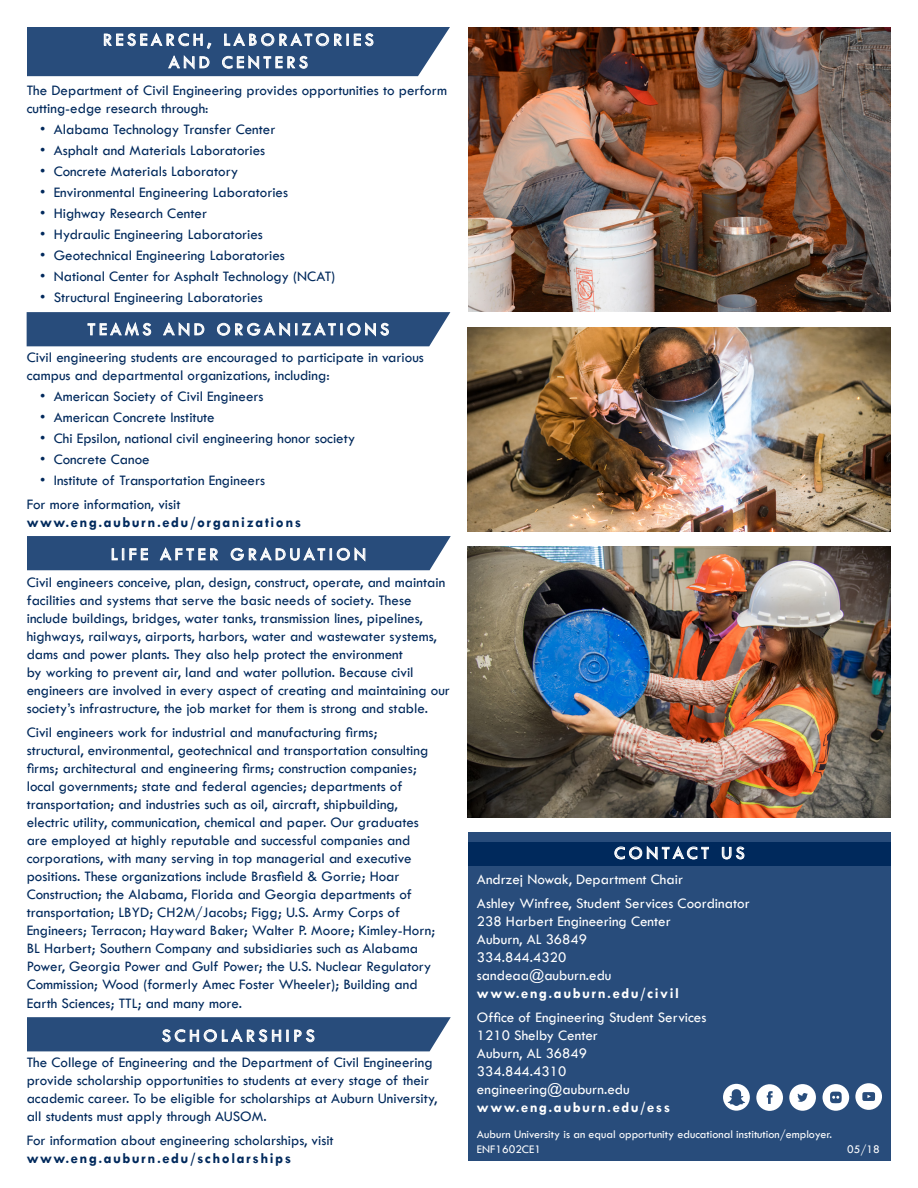
<style>
.page{position:relative;width:918px;height:1188px;background:#fff}
.page>*{position:absolute;margin:0;border:0;box-sizing:border-box;transform-origin:0 0}
.t1{font:18px "Tw Cen";letter-spacing:.2em;color:#fff}
.t2{font:15px/18px "Tw Cen";color:#00295c}
.t3{font:15px "Tw Cen";color:#fff}
.t4{font:700 15px "Tw Cen";letter-spacing:.1em;color:#00295c}
.t5{font:700 15px "Tw Cen";letter-spacing:.1em;color:#fff}
.t6{font:12px/15px "Tw Cen";color:#fff}
</style>
<div class="page">
<svg style="left:27px;top:27px;width:423px;height:49px;background:#40608a"></svg>
<svg style="left:27px;top:312px;width:423px;height:34px;background:#3e5e88"></svg>
<svg style="left:27px;top:536px;width:424px;height:34px;background:#3b5c87"></svg>
<svg style="left:27px;top:1017px;width:424px;height:34px;background:#375984"></svg>
<div style="left:468px;top:832px;width:423px;height:329px;background:#284c7b"></div>
<div style="left:468px;top:842px;width:423px;height:23px;background:#00295c"></div>
<svg style="left:614px;top:845px;width:95px;height:15px"></svg>
<svg style="left:722px;top:846px;width:23px;height:14px"></svg>
<img style="left:468px;top:27px;width:423px;height:285px">
<img style="left:468px;top:546px;width:423px;height:272px">
<img style="left:468px;top:327px;width:423px;height:205px">
<svg style="left:756px;top:1084px;width:27px;height:27px"></svg>
<svg style="left:789px;top:1084px;width:27px;height:27px"></svg>
<svg style="left:855px;top:1083px;width:27px;height:27px"></svg>
<svg style="left:823px;top:1084px;width:26px;height:27px"></svg>
<svg style="left:723px;top:1084px;width:27px;height:27px"></svg>
<p class="t1" style="left:103px;top:29px;width:272px">RESEARCH, LABORATORIES</p>
<p class="t1" style="left:169px;top:51px;width:141px">AND CENTERS</p>
<p class="t2" style="left:27px;top:81px;width:422px">The Department of Civil Engineering provides opportunities to perform cutting-edge research through:</p>
<p class="t2" style="left:40px;top:120px;width:237px">• Alabama Technology Transfer Center</p>
<p class="t2" style="left:40px;top:141px;width:227px">• Asphalt and Materials Laboratories</p>
<p class="t2" style="left:40px;top:162px;width:200px">• Concrete Materials Laboratory</p>
<p class="t2" style="left:40px;top:183px;width:249px">• Environmental Engineering Laboratories</p>
<p class="t2" style="left:40px;top:204px;width:168px">• Highway Research Center</p>
<p class="t2" style="left:40px;top:225px;width:224px">• Hydraulic Engineering Laboratories</p>
<p class="t2" style="left:40px;top:246px;width:246px">• Geotechnical Engineering Laboratories</p>
<p class="t2" style="left:40px;top:267px;width:297px">• National Center for Asphalt Technology (NCAT)</p>
<p class="t2" style="left:40px;top:288px;width:224px">• Structural Engineering Laboratories</p>
<p class="t1" style="left:88px;top:318px;width:303px">TEAMS AND ORGANIZATIONS</p>
<p class="t2" style="left:27px;top:348px;width:399px">Civil engineering students are encouraged to participate in various campus and departmental organizations, including:</p>
<p class="t2" style="left:40px;top:387px;width:225px">• American Society of Civil Engineers</p>
<p class="t2" style="left:40px;top:408px;width:176px">• American Concrete Institute</p>
<p class="t2" style="left:40px;top:429px;width:317px">• Chi Epsilon, national civil engineering honor society</p>
<p class="t2" style="left:40px;top:450px;width:111px">• Concrete Canoe</p>
<p class="t2" style="left:40px;top:471px;width:226px">• Institute of Transportation Engineers</p>
<p class="t2" style="left:27px;top:495px;width:155px">For more information, visit</p>
<p class="t4" style="left:27px;top:513px;width:276px">www.eng.auburn.edu/organizations</p>
<p class="t1" style="left:111px;top:543px;width:257px">LIFE AFTER GRADUATION</p>
<p class="t2" style="left:27px;top:573px;width:425px">Civil engineers conceive, plan, design, construct, operate, and maintain facilities and systems that serve the basic needs of society. These include buildings, bridges, water tanks, transmission lines, pipelines, highways, railways, airports, harbors, water and wastewater systems, dams and power plants. They also help protect the environment<br>by working to prevent air, land and water pollution. Because civil engineers are involved in every aspect of creating and maintaining our society’s infrastructure, the job market for them is strong and stable.</p>
<p class="t2" style="left:27px;top:723px;width:410px">Civil engineers work for industrial and manufacturing firms; structural, environmental, geotechnical and transportation consulting firms; architectural and engineering firms; construction companies; local governments; state and federal agencies; departments of transportation; and industries such as oil, aircraft, shipbuilding, electric utility, communication, chemical and paper. Our graduates are employed at highly reputable and successful companies and corporations, with many serving in top managerial and executive positions. These organizations include Brasfield &amp; Gorrie; Hoar Construction; the Alabama, Florida and Georgia departments of transportation; LBYD; CH2M/Jacobs; Figg; U.S. Army Corps of Engineers; Terracon; Hayward Baker; Walter P. Moore; Kimley-Horn; BL Harbert; Southern Company and subsidiaries such as Alabama Power, Georgia Power and Gulf Power; the U.S. Nuclear Regulatory Commission; Wood (formerly Amec Foster Wheeler); Building and</p>
<p class="t2" style="left:27px;top:995px;width:217px">Earth Sciences; TTL; and many more.</p>
<p class="t1" style="left:162px;top:1025px;width:154px">SCHOLARSHIPS</p>
<p class="t2" style="left:27px;top:1053px;width:412px">The College of Engineering and the Department of Civil Engineering provide scholarship opportunities to students at every stage of their academic career. To be eligible for scholarships at Auburn University, all students must apply through AUSOM.</p>
<p class="t2" style="left:27px;top:1131px;width:308px">For information about engineering scholarships, visit</p>
<p class="t4" style="left:27px;top:1149px;width:266px">www.eng.auburn.edu/scholarships</p>
<p class="t1" style="left:614px;top:842px;width:132px">CONTACT US</p>
<p class="t3" style="left:477px;top:870px;width:208px">Andrzej Nowak, Department Chair</p>
<p class="t3" style="left:477px;top:894px;width:274px">Ashley Winfree, Student Services Coordinator</p>
<p class="t3" style="left:477px;top:912px;width:195px">238 Harbert Engineering Center</p>
<p class="t3" style="left:477px;top:930px;width:112px">Auburn, AL 36849</p>
<p class="t3" style="left:477px;top:948px;width:91px">334.844.4320</p>
<p class="t3" style="left:477px;top:966px;width:136px">sandeaa@auburn.edu</p>
<p class="t5" style="left:477px;top:984px;width:204px">www.eng.auburn.edu/civil</p>
<p class="t3" style="left:477px;top:1008px;width:231px">Office of Engineering Student Services</p>
<p class="t3" style="left:477px;top:1026px;width:122px">1210 Shelby Center</p>
<p class="t3" style="left:477px;top:1044px;width:112px">Auburn, AL 36849</p>
<p class="t3" style="left:477px;top:1062px;width:91px">334.844.4310</p>
<p class="t3" style="left:477px;top:1080px;width:154px">engineering@auburn.edu</p>
<p class="t5" style="left:477px;top:1098px;width:195px">www.eng.auburn.edu/ess</p>
<p class="t6" style="left:477px;top:1127px;width:357px">Auburn University is an equal opportunity educational institution/employer.<br>ENF1602CE1</p>
<p class="t6" style="left:847px;top:1142px;width:34px">05/18</p>
</div>
